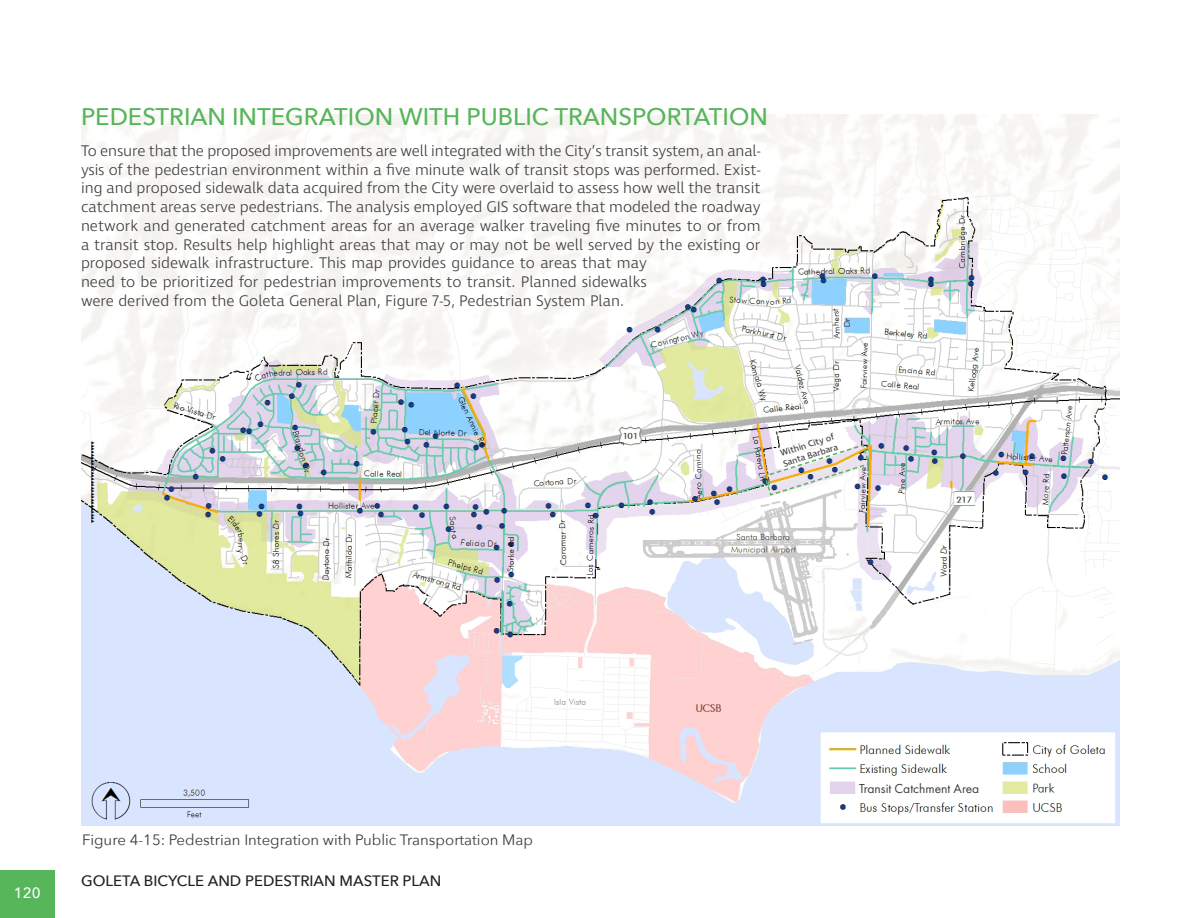
<style>
.page{position:relative;width:1188px;height:918px;background:#fff}
.page>*{position:absolute;margin:0;border:0;box-sizing:border-box;transform-origin:0 0}
._12_Header{font:500 24px "Avenir Next";color:#57b55a}
._12_Body_Text{font:300 15.75px/18.9px "Ingra";color:#3e3e3f;text-align:justify}
.t1{font:15px "Avenir Next";color:#3e3e3f}
.t2{font:500 15px "Avenir Next";color:#231f20}
.t3{font:500 15px "Avenir Next";color:#fff}
._12_Body_Text-2{font:13.5px "Futura PT";color:#3e3e3f}
.t4{font:9px/10.8px "Ingra";color:#3e3e3f}
</style>
<div class="page">
<div style="left:0;top:871px;width:54px;height:47px;background:#57b55a"></div>
<img style="left:81px;top:115px;width:1038px;height:710px">
<div style="left:859px;top:783px;width:138px;height:18px;background:#fff"></div>
<img style="left:763px;top:443px;width:108px;height:54px">
<p class="_12_Header" style="left:81px;top:96px;width:689px">PEDESTRIAN INTEGRATION WITH PUBLIC TRANSPORTATION</p>
<p class="_12_Body_Text" style="left:81px;top:142px;width:681px">To ensure that the proposed improvements are well integrated with the City’s transit system, an anal&shy;ysis of the pedestrian environment within a five minute walk of transit stops was performed. Exist&shy;ing and proposed sidewalk data acquired from the City were overlaid to assess how well the transit catchment areas serve pedestrians. The analysis employed GIS software that modeled the roadway network and generated catchment areas for an average walker traveling five minutes to or from a transit stop. Results help highlight areas that may or may not be well served by the existing or</p>
<p class="_12_Body_Text" style="left:81px;top:254px;width:567px">proposed sidewalk infrastructure. This map provides guidance to areas that may need to be prioritized for pedestrian improvements to transit. Planned sidewalks were derived from the Goleta General Plan, Figure 7-5, Pedestrian System Plan.</p>
<p class="t4" style="left:779px;top:449px;width:59px;rotate:-18deg">Within City of<br>Santa Barbara</p>
<p class="t3" style="left:14px;top:880px;width:28px">120</p>
<p class="t1" style="left:82px;top:827px;width:452px">Figure 4-15: Pedestrian Integration with Public Transportation Map</p>
<p class="t2" style="left:81px;top:868px;width:362px">GOLETA BICYCLE AND PEDESTRIAN MASTER PLAN</p>
<p class="_12_Body_Text-2" style="left:859px;top:780px;width:122px">Transit Catchment Area</p>
</div>
